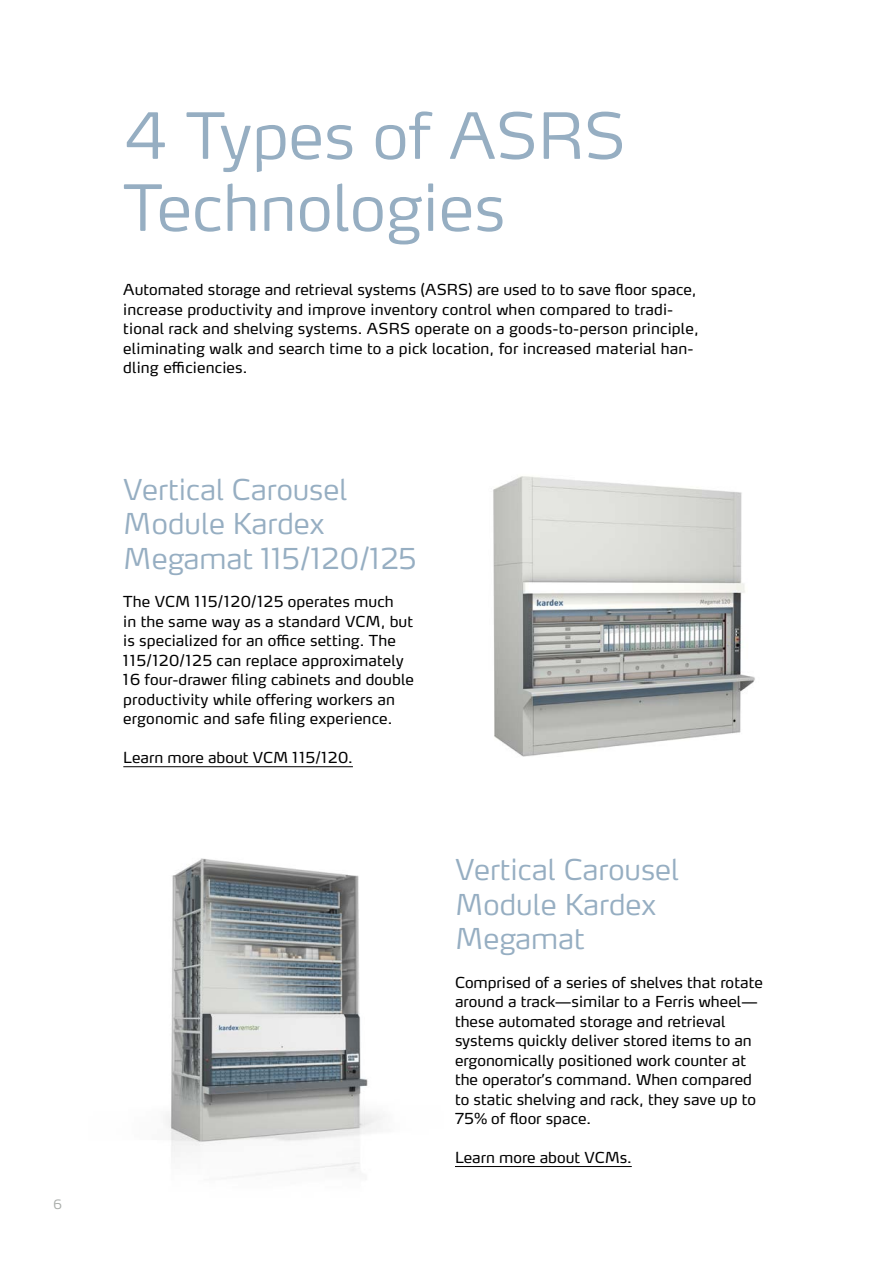
<style>
.page{position:relative;width:893px;height:1263px;background:#fff}
.page>*{position:absolute;margin:0;border:0;box-sizing:border-box;transform-origin:0 0}
.t1{font:300 63px/72px "Max Pro";color:#96aec2}
.t2{font:300 28.5px/34.2px "Max Pro";color:#96aec2}
.t3{font:15px/19.5px "Max Pro";letter-spacing:.005em;color:#000}
.t4{font:300 12.75px "Max Pro";color:#a8aca9}
</style>
<div class="page">
<img style="left:166px;top:858px;width:216px;height:317px">
<hr style="left:123px;top:766px;width:230px;height:1px;background:#000">
<hr style="left:455px;top:1166px;width:177px;height:1px;background:#000">
<img style="left:493px;top:476px;width:262px;height:281px">
<p class="t4" style="left:54px;top:1194px;width:10px">6</p>
<h1 class="t1" style="left:123px;top:93px;width:504px">4 Types of ASRS<br>Technologies</h1>
<p class="t3" style="left:123px;top:278px;width:577px">Automated storage and retrieval systems (ASRS) are used to to save floor space, increase productivity and improve inventory control when compared to tradi&shy;tional rack and shelving systems. ASRS operate on a goods-to-person principle, eliminating walk and search time to a pick location, for increased material han&shy;dling efficiencies.</p>
<h2 class="t2" style="left:123px;top:470px;width:295px">Vertical Carousel<br>Module Kardex<br>Megamat 115/120/125</h2>
<p class="t3" style="left:123px;top:590px;width:292px">The VCM 115/120/125 operates much<br>in the same way as a standard VCM, but is specialized for an office setting. The 115/120/125 can replace approximately 16 four-drawer filing cabinets and double productivity while offering workers an ergonomic and safe filing experience.</p>
<p class="t3" style="left:123px;top:746px;width:231px">Learn more about VCM 115/120.</p>
<h2 class="t2" style="left:455px;top:850px;width:226px">Vertical Carousel<br>Module Kardex<br>Megamat</h2>
<p class="t3" style="left:455px;top:971px;width:309px">Comprised of a series of shelves that rotate around a track—similar to a Ferris wheel— these automated storage and retrieval systems quickly deliver stored items to an ergonomically positioned work counter at the operator’s command. When compared to static shelving and rack, they save up to 75% of floor space.</p>
<p class="t3" style="left:455px;top:1146px;width:178px">Learn more about VCMs.</p>
</div>
